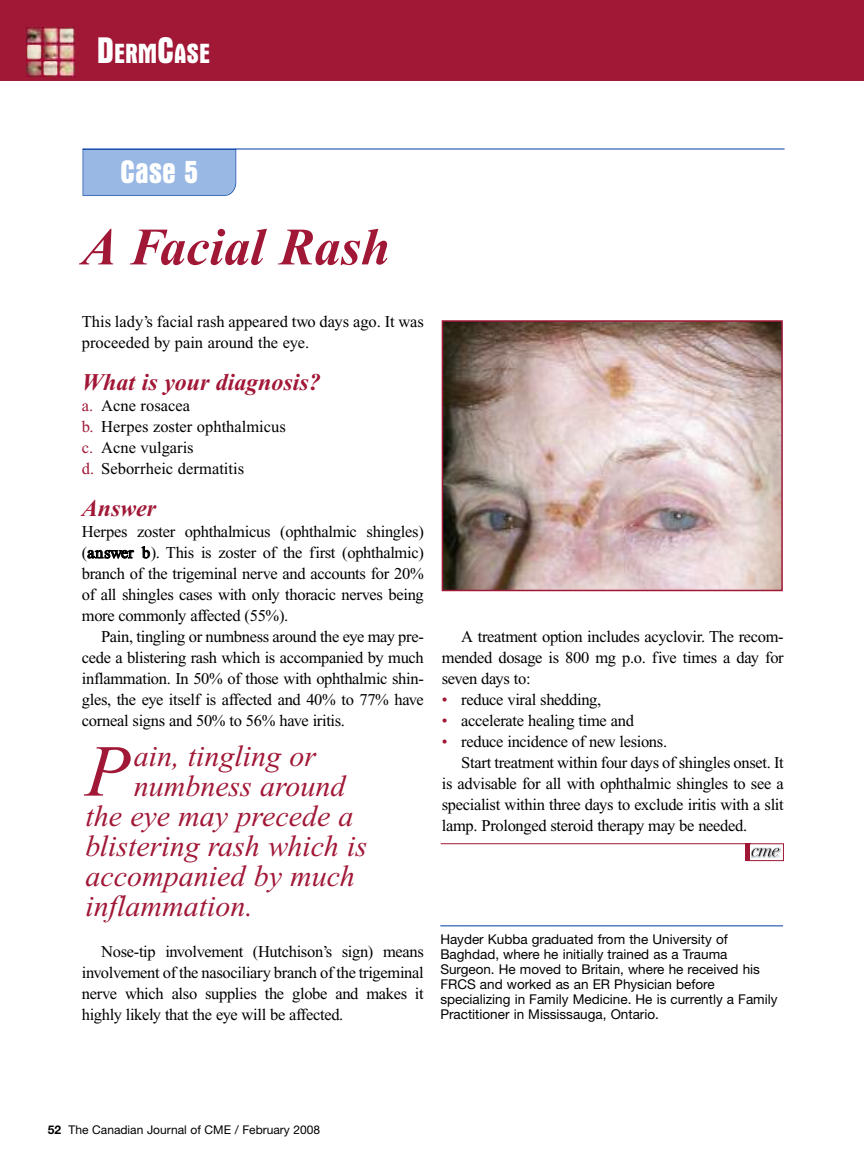
<style>
.page{position:relative;width:864px;height:1175px;background:#fff}
.page>*{position:absolute;margin:0;border:0;box-sizing:border-box;transform-origin:0 0}
.t1{font:italic 73.2px "Times New Roman";color:#a11837}
.t2{font:italic 700 52.5px "Times New Roman";color:#a11837}
.t3{font:700 condensed 33px "Aurora BT";color:#fff}
.t4{font:italic 30px "Times New Roman";color:#a11837}
.t5{font:700 condensed 28.2px "Aurora BT";color:#fff}
.t6{font:italic 700 24px "Times New Roman";color:#a11837}
.t7{font:16.5px/21px "Times New Roman";letter-spacing:-.02em;color:#000;text-align:justify}
.t8{font:16.5px/21px "Times New Roman";color:#000}
.t9{font:13.5px/15px "Helvetica Neue";color:#000}
.t10{font:12px "Helvetica Neue";color:#000}
.s1{font-size:37.5px}
.s2{color:#a11837}
.s3{font-weight:700}
</style>
<div class="page">
<img style="left:445px;top:323px;width:335px;height:265px">
<div style="left:442px;top:320px;width:341px;height:271px;border:2px solid #a11837"></div>
<img style="left:751px;top:847px;width:30px;height:11px">
<svg style="left:752px;top:848px;width:27px;height:8px"></svg>
<hr style="left:745px;top:843px;width:4px;height:18px;background:#a11837">
<div style="left:747px;top:843px;width:37px;height:18px;border:1px solid #a11837"></div>
<hr style="left:441px;top:843px;width:310px;height:1px;background:#a11837">
<hr style="left:440px;top:925px;width:343px;height:1px;background:#003ca2">
<div style="left:0;top:0;width:864px;height:81px;background:#a11837"></div>
<div style="left:83px;top:150px;width:153px;height:46px;background:#99b8e4"></div>
<hr style="left:83px;top:149px;width:702px;height:1px;background:#003ca2">
<img style="left:26px;top:28px;width:48px;height:48px">
<img style="left:27px;top:29px;width:46px;height:46px">
<h3 class="t5" style="left:97px;top:37px;width:115px"><span class="s1">D</span>ERM<span class="s1">C</span>ASE</h3>
<h3 class="t3" style="left:120px;top:152px;width:79px">Case 5</h3>
<h2 class="t2" style="left:82px;top:230px;width:310px">A Facial Rash</h2>
<p class="t8" style="left:82px;top:313px;width:343px">This lady’s facial rash appeared two days ago. It was proceeded by pain around the eye.</p>
<h3 class="t6" style="left:82px;top:374px;width:241px">What is your diagnosis?</h3>
<p class="t8" style="left:82px;top:397px;width:206px"><span class="s2">a.</span> Acne rosacea<br><span class="s2">b.</span> Herpes zoster ophthalmicus <span class="s2">c.</span> Acne vulgaris<br><span class="s2">d.</span> Seborrheic dermatitis</p>
<h3 class="t6" style="left:82px;top:500px;width:76px">Answer</h3>
<p class="t7" style="left:82px;top:523px;width:343px">Herpes zoster ophthalmicus (ophthalmic shingles) (answer b). This is zoster of the first (ophthalmic) branch of the trigeminal nerve and accounts for 20% of all shingles cases with only thoracic nerves being more commonly affected (55%).</p>
<p class="t7" style="left:82px;top:628px;width:343px;text-indent:19px">Pain, tingling or numbness around the eye may pre&shy;cede a blistering rash which is accompanied by much inflammation. In 50% of those with ophthalmic shin&shy;gles, the eye itself is affected and 40% to 77% have corneal signs and 50% to 56% have iritis.</p>
<h1 class="t1" style="left:86px;top:744px;width:46px">P</h1>
<h3 class="t4" style="left:134px;top:744px;width:184px">ain, tingling or</h3>
<h3 class="t4" style="left:134px;top:774px;width:213px">numbness around</h3>
<h3 class="t4" style="left:86px;top:804px;width:270px">the eye may precede a</h3>
<h3 class="t4" style="left:85px;top:834px;width:283px">blistering rash which is</h3>
<h3 class="t4" style="left:85px;top:864px;width:271px">accompanied by much</h3>
<h3 class="t4" style="left:85px;top:894px;width:169px">inflammation.</h3>
<p class="t7" style="left:82px;top:943px;width:344px;text-indent:19px">Nose-tip involvement (Hutchison’s sign) means involvement of the nasociliary branch of the trigeminal nerve which also supplies the globe and makes it highly likely that the eye will be affected.</p>
<p class="t7" style="left:442px;top:628px;width:343px;text-indent:19px">A treatment option includes acyclovir. The recom&shy;mended dosage is 800 mg p.o. five times a day for seven days to:</p>
<p class="t7" style="left:442px;top:691px;width:161px"><span class="s2">•</span> reduce viral shedding,</p>
<p class="t7" style="left:442px;top:712px;width:194px"><span class="s2">•</span> accelerate healing time and</p>
<p class="t7" style="left:442px;top:733px;width:227px"><span class="s2">•</span> reduce incidence of new lesions.</p>
<p class="t7" style="left:461px;top:754px;width:324px">Start treatment within four days of shingles onset. It</p>
<p class="t7" style="left:442px;top:775px;width:343px">is advisable for all with ophthalmic shingles to see a</p>
<p class="t7" style="left:442px;top:796px;width:343px">specialist within three days to exclude iritis with a slit</p>
<p class="t7" style="left:442px;top:817px;width:307px">lamp. Prolonged steroid therapy may be needed.</p>
<p class="t9" style="left:440px;top:933px;width:339px">Hayder Kubba graduated from the University of Baghdad, where he initially trained as a Trauma Surgeon. He moved to Britain, where he received his FRCS and worked as an ER Physician before specializing in Family Medicine. He is currently a Family Practitioner in Mississauga, Ontario.</p>
<p class="t10" style="left:48px;top:1125px;width:274px"><span class="s3">52</span> The Canadian Journal of CME / February 2008</p>
</div>
